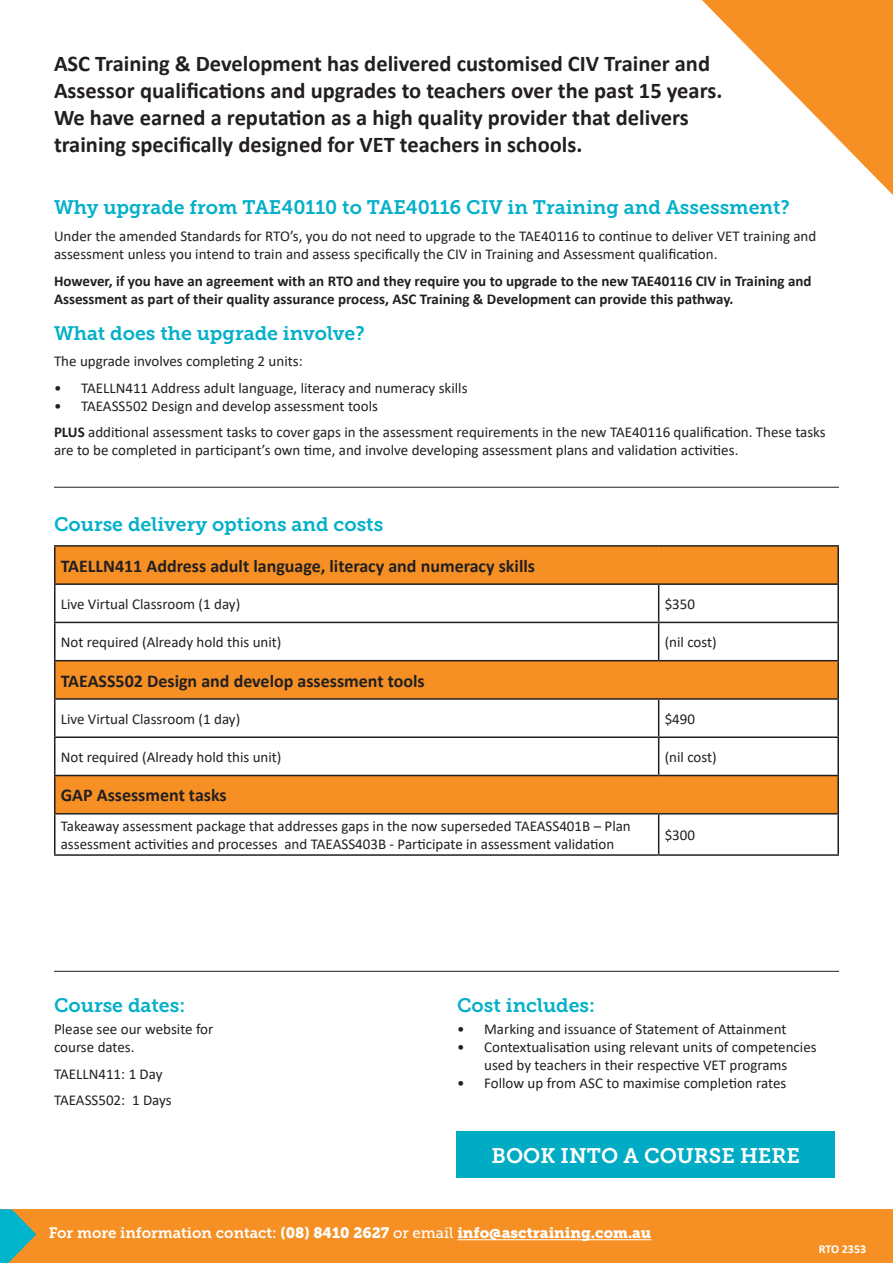
<style>
.page{position:relative;width:893px;height:1263px;background:#fff}
.page>*{position:absolute;margin:0;border:0;box-sizing:border-box;transform-origin:0 0}
.t1{font:700 22.5px/27px "Calibri";color:#231f20}
.t2{font:21px "Museo Slab 700";color:#fff}
.t3{font:19.5px "Museo Slab 700";color:#04b0c9}
.t4{font:700 18px "Calibri";color:#231f20}
.t5{font:15px/18px "Calibri";color:#231f20}
.t6{font:700 15px/18px "Calibri";color:#231f20}
.t7{font:15px "Museo Slab 900";color:#fff}
.t8{font:700 12px "Calibri";color:#fff}
.s1{font-weight:700}
.s2{font-family:"Museo Slab 700"}
.s3{font-family:"Museo Slab 500"}
</style>
<div class="page">
<svg style="left:702px;top:0;width:191px;height:195px"></svg>
<svg style="left:56px;top:547px;width:781px;height:266px"></svg>
<hr style="left:54px;top:545px;width:605px;height:2px;background:#231f20">
<hr style="left:54px;top:547px;width:2px;height:36px;background:#231f20">
<hr style="left:659px;top:545px;width:180px;height:2px;background:#231f20">
<hr style="left:54px;top:583px;width:605px;height:2px;background:#231f20">
<hr style="left:54px;top:585px;width:2px;height:37px;background:#231f20">
<hr style="left:659px;top:583px;width:180px;height:2px;background:#231f20">
<hr style="left:658px;top:585px;width:1px;height:37px;background:#231f20">
<hr style="left:54px;top:623px;width:2px;height:37px;background:#231f20">
<hr style="left:658px;top:623px;width:1px;height:37px;background:#231f20">
<hr style="left:54px;top:661px;width:2px;height:37px;background:#231f20">
<hr style="left:54px;top:698px;width:605px;height:2px;background:#231f20">
<hr style="left:54px;top:700px;width:2px;height:36px;background:#231f20">
<hr style="left:659px;top:698px;width:180px;height:2px;background:#231f20">
<hr style="left:658px;top:700px;width:1px;height:36px;background:#231f20">
<hr style="left:54px;top:738px;width:2px;height:37px;background:#231f20">
<hr style="left:658px;top:738px;width:1px;height:37px;background:#231f20">
<hr style="left:54px;top:776px;width:2px;height:37px;background:#231f20">
<hr style="left:54px;top:813px;width:605px;height:1px;background:#231f20">
<hr style="left:54px;top:814px;width:2px;height:40px;background:#231f20">
<hr style="left:659px;top:813px;width:180px;height:1px;background:#231f20">
<hr style="left:658px;top:814px;width:1px;height:40px;background:#231f20">
<hr style="left:837px;top:547px;width:2px;height:36px;background:#231f20">
<hr style="left:837px;top:585px;width:2px;height:37px;background:#231f20">
<hr style="left:54px;top:622px;width:605px;height:1px;background:#231f20">
<hr style="left:659px;top:622px;width:180px;height:1px;background:#231f20">
<hr style="left:837px;top:623px;width:2px;height:37px;background:#231f20">
<hr style="left:54px;top:660px;width:605px;height:1px;background:#231f20">
<hr style="left:659px;top:660px;width:180px;height:1px;background:#231f20">
<hr style="left:837px;top:661px;width:2px;height:37px;background:#231f20">
<hr style="left:837px;top:700px;width:2px;height:36px;background:#231f20">
<hr style="left:54px;top:736px;width:605px;height:2px;background:#231f20">
<hr style="left:659px;top:736px;width:180px;height:2px;background:#231f20">
<hr style="left:837px;top:738px;width:2px;height:37px;background:#231f20">
<hr style="left:54px;top:775px;width:605px;height:1px;background:#231f20">
<hr style="left:659px;top:775px;width:180px;height:1px;background:#231f20">
<hr style="left:837px;top:776px;width:2px;height:37px;background:#231f20">
<hr style="left:837px;top:814px;width:2px;height:40px;background:#231f20">
<hr style="left:54px;top:854px;width:605px;height:2px;background:#231f20">
<hr style="left:659px;top:854px;width:180px;height:2px;background:#231f20">
<div style="left:0;top:1209px;width:893px;height:54px;background:#f69024"></div>
<svg style="left:0;top:1209px;width:36px;height:54px"></svg>
<hr style="left:54px;top:487px;width:785px;height:1px;background:#231f20">
<hr style="left:54px;top:971px;width:785px;height:1px;background:#231f20">
<div style="left:456px;top:1131px;width:379px;height:47px;background:#00abc4"></div>
<hr style="left:457px;top:1239px;width:194px;height:1px;background:#fff">
<p class="t1" style="left:54px;top:50px;width:670px">ASC Training &amp; Development has delivered customised CIV Trainer and Assessor qualifications and upgrades to teachers over the past 15 years.<br>We have earned a reputation as a high quality provider that delivers training specifically designed for VET teachers in schools.</p>
<p class="t3" style="left:54px;top:197px;width:737px">Why upgrade from TAE40110 to TAE40116 CIV in Training and Assessment?</p>
<p class="t5" style="left:54px;top:227px;width:764px">Under the amended Standards for RTO’s, you do not need to upgrade to the TAE40116 to continue to deliver VET training and assessment unless you intend to train and assess specifically the CIV in Training and Assessment qualification.</p>
<p class="t6" style="left:54px;top:271px;width:759px">However, if you have an agreement with an RTO and they require you to upgrade to the new TAE40116 CIV in Training and<br>Assessment as part of their quality assurance process, ASC Training &amp; Development can provide this pathway.</p>
<p class="t3" style="left:54px;top:322px;width:312px">What does the upgrade involve?</p>
<p class="t5" style="left:54px;top:352px;width:250px">The upgrade involves completing 2 units:</p>
<p class="t5" style="left:54px;top:378px;width:415px">• TAELLN411 Address adult language, literacy and numeracy skills</p>
<p class="t5" style="left:54px;top:396px;width:326px">• TAEASS502 Design and develop assessment tools</p>
<p class="t5" style="left:54px;top:423px;width:773px"><span class="s1">PLUS</span> additional assessment tasks to cover gaps in the assessment requirements in the new TAE40116 qualification. These tasks are to be completed in participant’s own time, and involve developing assessment plans and validation activities.</p>
<p class="t3" style="left:54px;top:513px;width:331px">Course delivery options and costs</p>
<p class="t4" style="left:61px;top:553px;width:476px">TAELLN411 Address adult language, literacy and numeracy skills</p>
<p class="t5" style="left:61px;top:594px;width:181px">Live Virtual Classroom (1 day)</p>
<p class="t5" style="left:665px;top:594px;width:32px">$350</p>
<p class="t5" style="left:61px;top:633px;width:222px">Not required (Already hold this unit)</p>
<p class="t5" style="left:665px;top:633px;width:54px">(nil cost)</p>
<p class="t4" style="left:61px;top:668px;width:365px">TAEASS502 Design and develop assessment tools</p>
<p class="t5" style="left:61px;top:709px;width:181px">Live Virtual Classroom (1 day)</p>
<p class="t5" style="left:665px;top:709px;width:32px">$490</p>
<p class="t5" style="left:61px;top:748px;width:222px">Not required (Already hold this unit)</p>
<p class="t5" style="left:665px;top:748px;width:54px">(nil cost)</p>
<p class="t4" style="left:61px;top:783px;width:168px">GAP Assessment tasks</p>
<p class="t5" style="left:61px;top:817px;width:572px">Takeaway assessment package that addresses gaps in the now superseded TAEASS401B – Plan assessment activities and processes and TAEASS403B - Participate in assessment validation</p>
<p class="t5" style="left:665px;top:826px;width:32px">$300</p>
<p class="t3" style="left:54px;top:994px;width:133px">Course dates:</p>
<p class="t5" style="left:54px;top:1020px;width:161px">Please see our website for course dates.</p>
<p class="t5" style="left:54px;top:1064px;width:110px">TAELLN411: 1 Day</p>
<p class="t5" style="left:54px;top:1091px;width:119px">TAEASS502: 1 Days</p>
<p class="t3" style="left:457px;top:994px;width:139px">Cost includes:</p>
<p class="t5" style="left:457px;top:1020px;width:331px">• Marking and issuance of Statement of Attainment</p>
<p class="t5" style="left:457px;top:1038px;width:361px;text-align:center">• Contextualisation using relevant units of competencies used by teachers in their respective VET programs</p>
<p class="t5" style="left:457px;top:1074px;width:331px">• Follow up from ASC to maximise completion rates</p>
<p class="t2" style="left:492px;top:1143px;width:310px">BOOK INTO A COURSE HERE</p>
<p class="t7" style="left:49px;top:1224px;width:604px"><span class="s2">For more information contact:</span> (08) 8410 2627 <span class="s3">or email</span> info@asctraining.com.au</p>
<p class="t8" style="left:819px;top:1240px;width:49px">RTO 2353</p>
</div>
